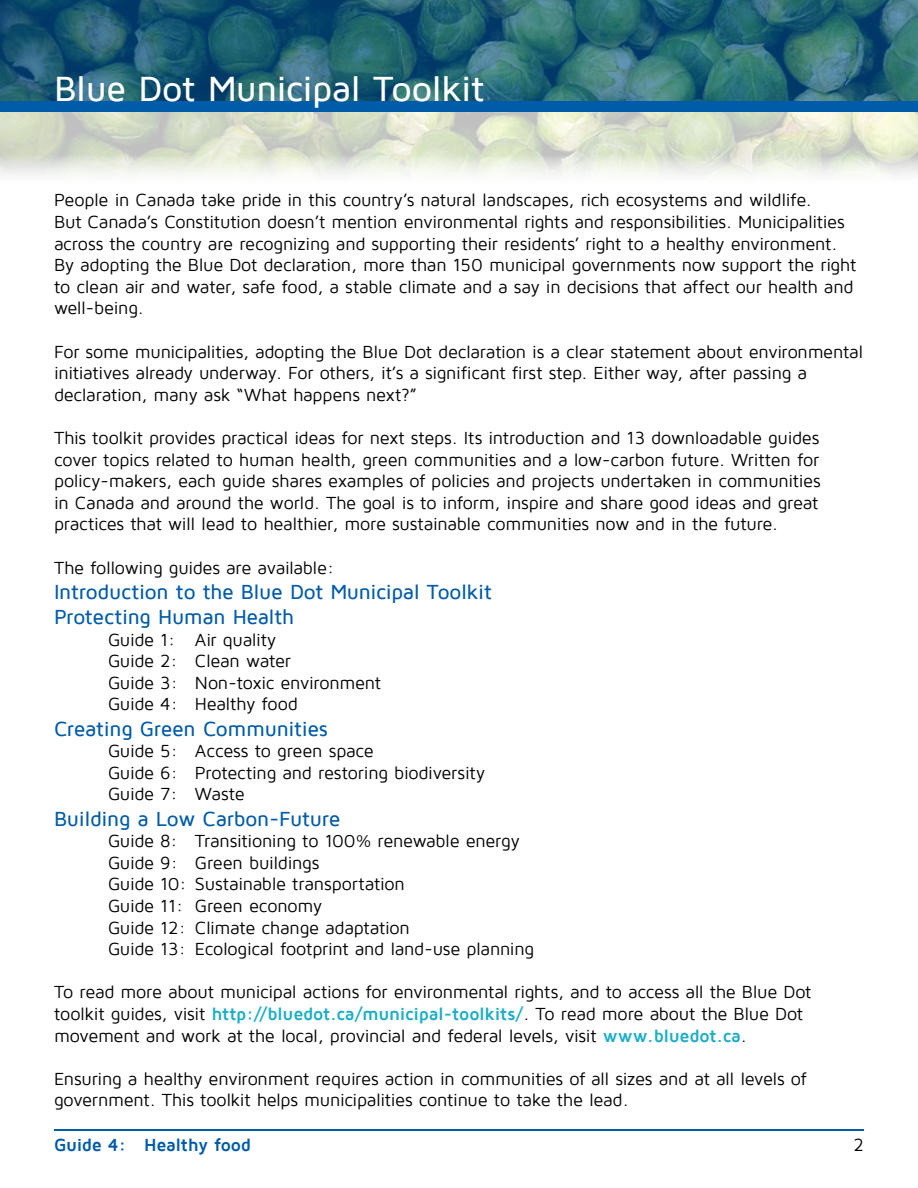
<style>
.page{position:relative;width:918px;height:1188px;background:#fff}
.page>*{position:absolute;margin:0;border:0;box-sizing:border-box;transform-origin:0 0}
.t1{font:500 36px "Maven Pro";letter-spacing:-.02em;color:#fff}
.t2{font:500 21px/25.2px "Maven Pro";letter-spacing:-.015em;color:#005ba8}
.t3{font:18px/21.6px "Maven Pro";letter-spacing:-.015em;color:#000}
.t4{font:700 18px "Maven Pro";letter-spacing:-.015em;color:#005ba8}
.s1{font-weight:700;color:#1eaec6}
</style>
<div class="page">
<img style="left:0;top:112px;width:918px;height:63px">
<hr style="left:54px;top:1130px;width:810px;height:1px;background:#005ba8">
<div style="left:0;top:101px;width:918px;height:11px;background:#005ba8"></div>
<svg style="left:0;top:0;width:918px;height:101px;background:#246374"></svg>
<h1 class="t1" style="left:54px;top:70px;width:432px">Blue Dot Municipal Toolkit</h1>
<p class="t3" style="left:54px;top:190px;width:804px">People in Canada take pride in this country’s natural landscapes, rich ecosystems and wildlife.<br>But Canada’s Constitution doesn’t mention environmental rights and responsibilities. Municipalities across the country are recognizing and supporting their residents’ right to a healthy environment.<br>By adopting the Blue Dot declaration, more than 150 municipal governments now support the right to clean air and water, safe food, a stable climate and a say in decisions that affect our health and well-being.</p>
<p class="t3" style="left:54px;top:341px;width:811px">For some municipalities, adopting the Blue Dot declaration is a clear statement about environmental initiatives already underway. For others, it’s a significant first step. Either way, after passing a declaration, many ask “What happens next?”</p>
<p class="t3" style="left:54px;top:427px;width:768px">This toolkit provides practical ideas for next steps. Its introduction and 13 downloadable guides cover topics related to human health, green communities and a low-carbon future. Written for policy-makers, each guide shares examples of policies and projects undertaken in communities in Canada and around the world. The goal is to inform, inspire and share good ideas and great practices that will lead to healthier, more sustainable communities now and in the future.</p>
<p class="t3" style="left:54px;top:557px;width:282px">The following guides are available:</p>
<p class="t2" style="left:54px;top:579px;width:440px">Introduction to the Blue Dot Municipal Toolkit<br>Protecting Human Health</p>
<p class="t3" style="left:108px;top:629px;width:275px">Guide 1: Air quality<br>Guide 2: Clean water<br>Guide 3: Non-toxic environment<br>Guide 4: Healthy food</p>
<p class="t2" style="left:54px;top:716px;width:276px">Creating Green Communities</p>
<p class="t3" style="left:108px;top:741px;width:379px">Guide 5: Access to green space<br>Guide 6: Protecting and restoring biodiversity<br>Guide 7: Waste</p>
<p class="t2" style="left:54px;top:806px;width:288px">Building a Low Carbon-Future</p>
<p class="t3" style="left:108px;top:831px;width:428px">Guide 8: Transitioning to 100% renewable energy Guide 9: Green buildings<br>Guide 10: Sustainable transportation<br>Guide 11: Green economy<br>Guide 12: Climate change adaptation<br>Guide 13: Ecological footprint and land-use planning</p>
<p class="t3" style="left:54px;top:982px;width:759px">To read more about municipal actions for environmental rights, and to access all the Blue Dot toolkit guides, visit <span class="s1">http://bluedot.ca/municipal-toolkits/</span>. To read more about the Blue Dot movement and work at the local, provincial and federal levels, visit <span class="s1">www.bluedot.ca</span>.</p>
<p class="t3" style="left:54px;top:1068px;width:754px">Ensuring a healthy environment requires action in communities of all sizes and at all levels of government. This toolkit helps municipalities continue to take the lead.</p>
<p class="t4" style="left:54px;top:1136px;width:199px">Guide 4: Healthy food</p>
<p class="t3" style="left:854px;top:1135px;width:12px">2</p>
</div>
